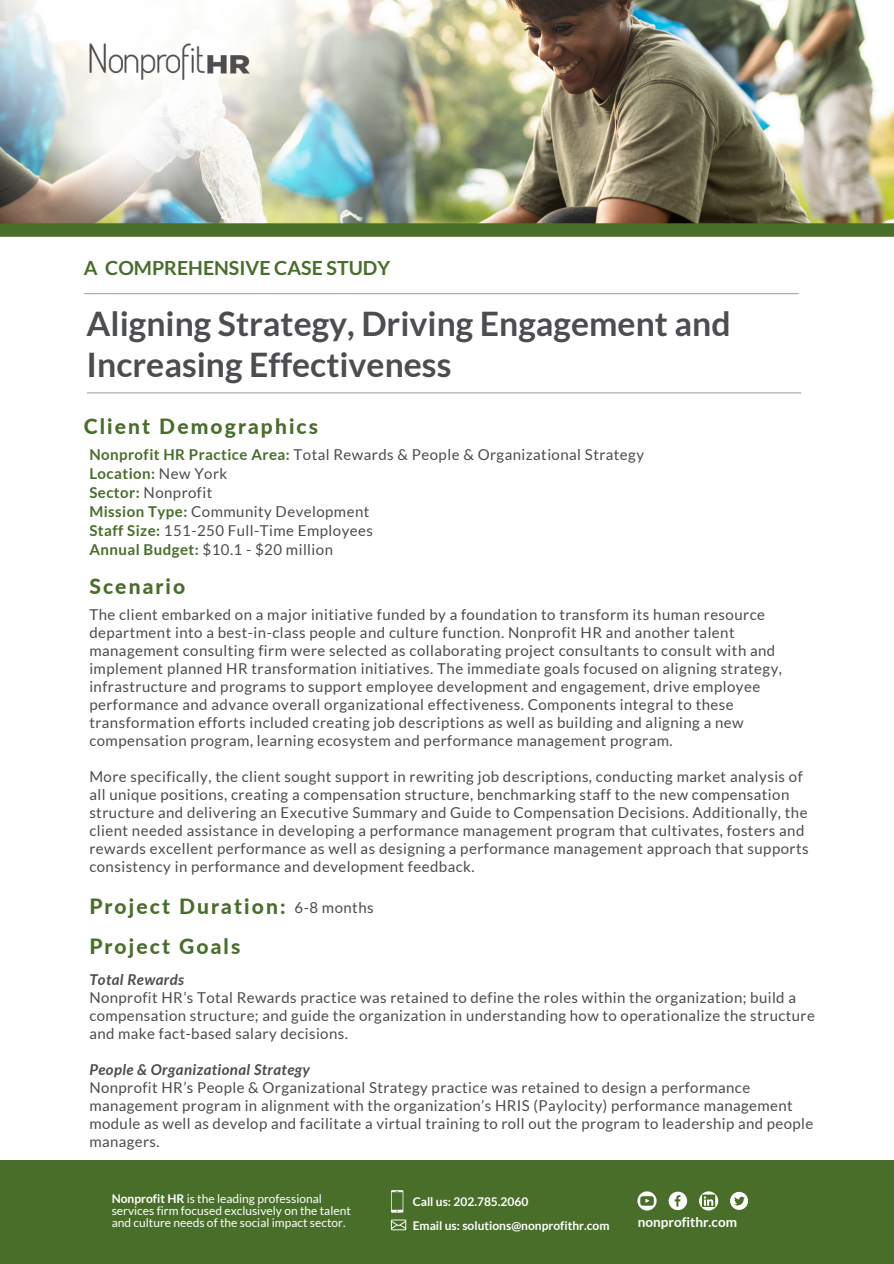
<style>
.page{position:relative;width:894px;height:1264px;background:#fff}
.page>*{position:absolute;margin:0;border:0;box-sizing:border-box;transform-origin:0 0}
.t1{font:700 33.75px/40.5px "Lato";color:#4c4d51}
.t2{font:800 21px "Lato";letter-spacing:.1em;color:#496e2a}
.t3{font:700 19.5px "Lato";color:#496e2a}
.t4{font:15px/18px "Lato";letter-spacing:.03em;color:#4c4c4e}
.t5{font:700 13.5px "Lato";color:#fff}
.t6{font:12px/12px "Lato";color:#fff}
.t7{font:700 12px "Lato";color:#fff}
.s1{font-weight:700;color:#496e2a}
.s2{font-weight:700;font-style:italic}
.s3{font-weight:700}
</style>
<div class="page">
<img style="left:655px;top:0;width:238px;height:223px">
<img style="left:84px;top:0;width:571px;height:394px">
<img style="left:0;top:0;width:394px;height:258px">
<img style="left:0;top:2px;width:251px;height:253px">
<img style="left:74px;top:16px;width:186px;height:92px">
<hr style="left:84px;top:293px;width:714px;height:1px;background:#a6a6a6">
<hr style="left:87px;top:392px;width:713px;height:1px;background:#a6a6a6">
<div style="left:0;top:1160px;width:893px;height:103px;background:#496e2a"></div>
<svg style="left:391px;top:1190px;width:12px;height:22px"></svg>
<svg style="left:391px;top:1219px;width:15px;height:11px"></svg>
<div style="left:0;top:223px;width:893px;height:14px;background:#496e2a"></div>
<svg style="left:729px;top:1191px;width:18px;height:18px"></svg>
<svg style="left:733px;top:1196px;width:11px;height:9px"></svg>
<svg style="left:668px;top:1191px;width:19px;height:19px"></svg>
<svg style="left:637px;top:1191px;width:19px;height:19px"></svg>
<svg style="left:640px;top:1196px;width:13px;height:9px"></svg>
<svg style="left:698px;top:1191px;width:20px;height:19px"></svg>
<div style="left:701px;top:1194px;width:14px;height:12px;background:#496e2a"></div>
<svg style="left:703px;top:1196px;width:10px;height:9px"></svg>
<h4 class="t3" style="left:84px;top:256px;width:308px">A COMPREHENSIVE CASE STUDY</h4>
<h3 class="t1" style="left:87px;top:303px;width:645px">Aligning Strategy, Driving Engagement and<br>Increasing Effectiveness</h3>
<h4 class="t2" style="left:84px;top:413px;width:236px">Client Demographics</h4>
<h1 class="t4" style="left:89px;top:444px;width:556px;line-height:19.2px"><span class="s1">Nonprofit HR Practice Area:</span> Total Rewards &amp; People &amp; Organizational Strategy <span class="s1">Location:</span> New York<br><span class="s1">Sector:</span> Nonprofit<br><span class="s1">Mission Type:</span> Community Development<br><span class="s1">Staff Size:</span> 151-250 Full-Time Employees<br><span class="s1">Annual Budget:</span> $10.1 - $20 million</h1>
<h2 class="t2" style="left:89px;top:573px;width:97px">Scenario</h2>
<h3 class="t4" style="left:89px;top:605px;width:694px">The client embarked on a major initiative funded by a foundation to transform its human resource department into a best-in-class people and culture function. Nonprofit HR and another talent management consulting firm were selected as collaborating project consultants to consult with and implement planned HR transformation initiatives. The immediate goals focused on aligning strategy, infrastructure and programs to support employee development and engagement, drive employee performance and advance overall organizational effectiveness. Components integral to these transformation efforts included creating job descriptions as well as building and aligning a new compensation program, learning ecosystem and performance management program.</h3>
<p class="t4" style="left:89px;top:767px;width:720px">More specifically, the client sought support in rewriting job descriptions, conducting market analysis of all unique positions, creating a compensation structure, benchmarking staff to the new compensation structure and delivering an Executive Summary and Guide to Compensation Decisions. Additionally, the client needed assistance in developing a performance management program that cultivates, fosters and rewards excellent performance as well as designing a performance management approach that supports consistency in performance and development feedback.</p>
<h4 class="t2" style="left:89px;top:892px;width:197px">Project Duration:</h4>
<h4 class="t4" style="left:294px;top:898px;width:80px">6-8 months</h4>
<h3 class="t2" style="left:89px;top:933px;width:152px">Project Goals</h3>
<h3 class="t4" style="left:89px;top:970px;width:726px"><span class="s2">Total Rewards<br></span>Nonprofit HR’s Total Rewards practice was retained to define the roles within the organization; build a compensation structure; and guide the organization in understanding how to operationalize the structure and make fact-based salary decisions.</h3>
<h4 class="t4" style="left:89px;top:1060px;width:725px"><span class="s2">People &amp; Organizational Strategy<br></span>Nonprofit HR’s People &amp; Organizational Strategy practice was retained to design a performance management program in alignment with the organization’s HRIS (Paylocity) performance management module as well as develop and facilitate a virtual training to roll out the program to leadership and people managers.</h4>
<p class="t6" style="left:112px;top:1192px;width:241px"><span class="s3">Nonprofit HR</span> is the leading professional services firm focused exclusively on the talent and culture needs of the social impact sector.</p>
<h4 class="t7" style="left:412px;top:1193px;width:117px">Call us: 202.785.2060</h4>
<p class="t7" style="left:412px;top:1217px;width:198px">Email us: solutions@nonprofithr.com</p>
<p class="t5" style="left:637px;top:1213px;width:101px">nonprofithr.com</p>
</div>
